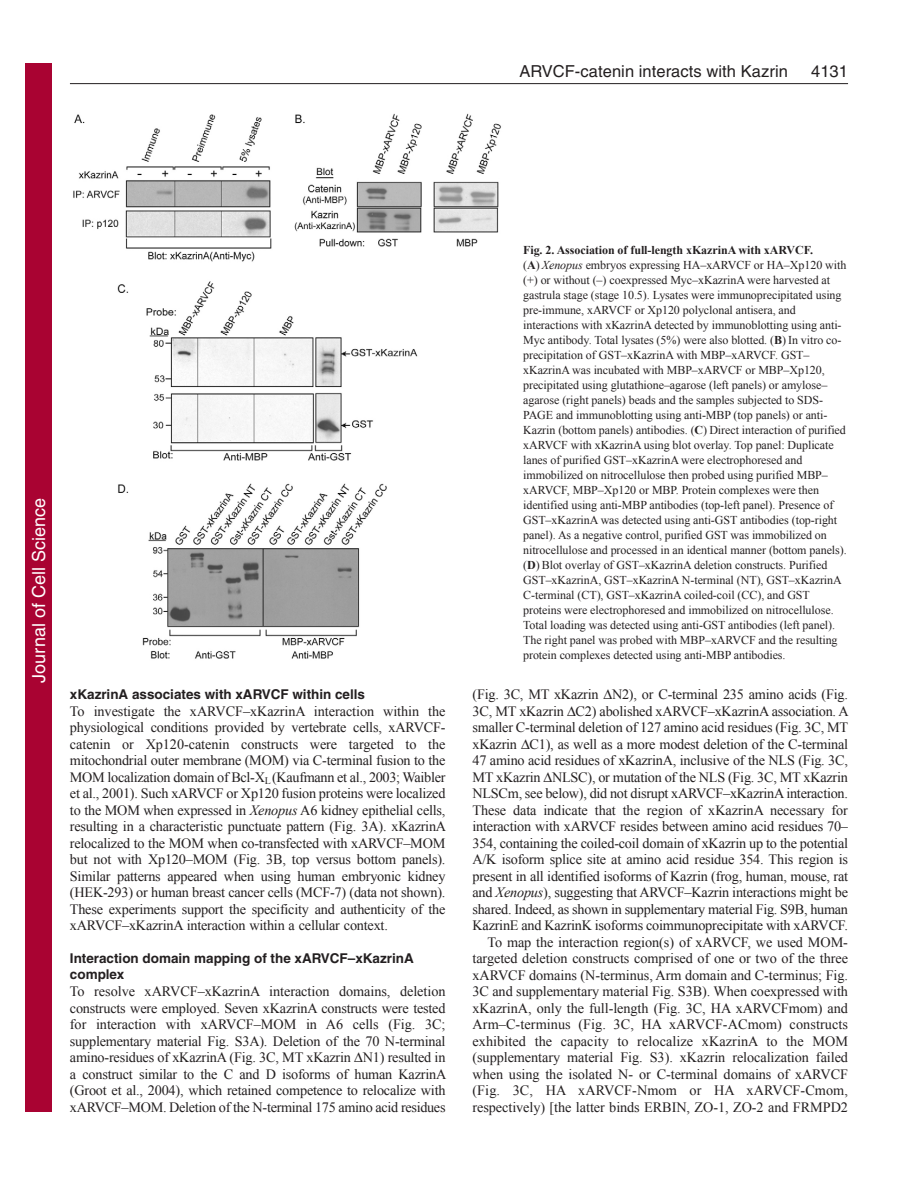
<style>
.page{position:relative;width:918px;height:1188px;background:#fff}
.page>*{position:absolute;margin:0;border:0;box-sizing:border-box;transform-origin:0 0}
.t1{font:18px "Helvetica";color:#fff}
.t2{font:16.5px "Helvetica";letter-spacing:.005em;color:#231f20}
.t3{font:14.25px/16.5px "Times New Roman";letter-spacing:-.015em;color:#231f20;text-align:justify}
.t4{font:700 13.5px/16.5px "Helvetica";color:#231f20}
.t5{font:12px/15px "Times New Roman";letter-spacing:-.005em;color:#231f20}
.s1{font-style:italic}
.s2{font-weight:700}
</style>
<div class="page">
<hr style="left:70px;top:83px;width:778px;height:1px;background:#231f20">
<img style="left:73px;top:113px;width:428px;height:546px">
<div style="left:26px;top:64px;width:26px;height:1048px;background:#a90332"></div>
<p class="t2" style="left:519px;top:65px;width:270px">ARVCF-catenin interacts with Kazrin</p>
<p class="t2" style="left:811px;top:65px;width:38px">4131</p>
<p class="t1" style="left:28px;top:683px;width:186px;rotate:-90deg">Journal of Cell Science</p>
<p class="t4" style="left:70px;top:687px;width:297px">xKazrinA associates with xARVCF within cells</p>
<p class="t3" style="left:70px;top:702px;width:378px">To investigate the xARVCF–xKazrinA interaction within the physiological conditions provided by vertebrate cells, xARVCF&shy;catenin or Xp120-catenin constructs were targeted to the mitochondrial outer membrane (MOM) via C-terminal fusion to the MOM localization domain of Bcl-X<sub>L</sub> (Kaufmann et al., 2003; Waibler et al., 2001). Such xARVCF or Xp120 fusion proteins were localized to the MOM when expressed in <span class="s1">Xenopus</span> A6 kidney epithelial cells, resulting in a characteristic punctuate pattern (Fig. 3A). xKazrinA relocalized to the MOM when co-transfected with xARVCF–MOM but not with Xp120–MOM (Fig. 3B, top versus bottom panels).<br>Similar patterns appeared when using human embryonic kidney (HEK-293) or human breast cancer cells (MCF-7) (data not shown).<br>These experiments support the specificity and authenticity of the xARVCF–xKazrinA interaction within a cellular context.</p>
<p class="t4" style="left:70px;top:951px;width:345px">Interaction domain mapping of the xARVCF–xKazrinA complex</p>
<p class="t3" style="left:70px;top:983px;width:378px">To resolve xARVCF–xKazrinA interaction domains, deletion constructs were employed. Seven xKazrinA constructs were tested for interaction with xARVCF–MOM in A6 cells (Fig. 3C; supplementary material Fig. S3A). Deletion of the 70 N-terminal amino-residues of xKazrinA (Fig. 3C, MT xKazrin N1) resulted in a construct similar to the C and D isoforms of human KazrinA (Groot et al., 2004), which retained competence to relocalize with xARVCF–MOM. Deletion of the N-terminal 175 amino acid residues</p>
<p class="t5" style="left:523px;top:242px;width:325px"><span class="s2">Fig. 2. Association of full-length xKazrinA with xARVCF.<br></span>(<span class="s2">A</span>) <span class="s1">Xenopus</span> embryos expressing HA–xARVCF or HA–Xp120 with (+) or without (–) coexpressed Myc–xKazrinA were harvested at gastrula stage (stage 10.5). Lysates were immunoprecipitated using pre-immune, xARVCF or Xp120 polyclonal antisera, and interactions with xKazrinA detected by immunoblotting using anti-Myc antibody. Total lysates (5%) were also blotted. (<span class="s2">B</span>) In vitro co&shy;precipitation of GST–xKazrinA with MBP–xARVCF. GST– xKazrinA was incubated with MBP–xARVCF or MBP–Xp120, precipitated using glutathione–agarose (left panels) or amylose– agarose (right panels) beads and the samples subjected to SDS-PAGE and immunoblotting using anti-MBP (top panels) or anti-Kazrin (bottom panels) antibodies. (<span class="s2">C</span>) Direct interaction of purified xARVCF with xKazrinA using blot overlay. Top panel: Duplicate lanes of purified GST–xKazrinA were electrophoresed and immobilized on nitrocellulose then probed using purified MBP– xARVCF, MBP–Xp120 or MBP. Protein complexes were then identified using anti-MBP antibodies (top-left panel). Presence of GST–xKazrinA was detected using anti-GST antibodies (top-right panel). As a negative control, purified GST was immobilized on nitrocellulose and processed in an identical manner (bottom panels). (<span class="s2">D</span>) Blot overlay of GST–xKazrinA deletion constructs. Purified GST–xKazrinA, GST–xKazrinA N-terminal (NT), GST–xKazrinA C-terminal (CT), GST–xKazrinA coiled-coil (CC), and GST proteins were electrophoresed and immobilized on nitrocellulose.<br>Total loading was detected using anti-GST antibodies (left panel).<br>The right panel was probed with MBP–xARVCF and the resulting protein complexes detected using anti-MBP antibodies.</p>
<p class="t3" style="left:472px;top:686px;width:378px;text-align:right">(Fig. 3C, MT xKazrin N2), or C-terminal 235 amino acids (Fig.<br>3C, MT xKazrin C2) abolished xARVCF–xKazrinA association. A smaller C-terminal deletion of 127 amino acid residues (Fig. 3C, MT xKazrin C1), as well as a more modest deletion of the C-terminal 47 amino acid residues of xKazrinA, inclusive of the NLS (Fig. 3C, MT xKazrin NLSC), or mutation of the NLS (Fig. 3C, MT xKazrin NLSCm, see below), did not disrupt xARVCF–xKazrinA interaction.<br>These data indicate that the region of xKazrinA necessary for interaction with xARVCF resides between amino acid residues 70– 354, containing the coiled-coil domain of xKazrin up to the potential A/K isoform splice site at amino acid residue 354. This region is present in all identified isoforms of Kazrin (frog, human, mouse, rat and <span class="s1">Xenopus</span>), suggesting that ARVCF–Kazrin interactions might be shared. Indeed, as shown in supplementary material Fig. S9B, human KazrinE and KazrinK isoforms coimmunoprecipitate with xARVCF.<br>To map the interaction region(s) of xARVCF, we used MOM&shy;targeted deletion constructs comprised of one or two of the three xARVCF domains (N-terminus, Arm domain and C-terminus; Fig.<br>3C and supplementary material Fig. S3B). When coexpressed with xKazrinA, only the full-length (Fig. 3C, HA xARVCFmom) and Arm–C-terminus (Fig. 3C, HA xARVCF-ACmom) constructs exhibited the capacity to relocalize xKazrinA to the MOM (supplementary material Fig. S3). xKazrin relocalization failed when using the isolated N- or C-terminal domains of xARVCF (Fig. 3C, HA xARVCF-Nmom or HA xARVCF-Cmom, respectively) [the latter binds ERBIN, ZO-1, ZO-2 and FRMPD2</p>
</div>
